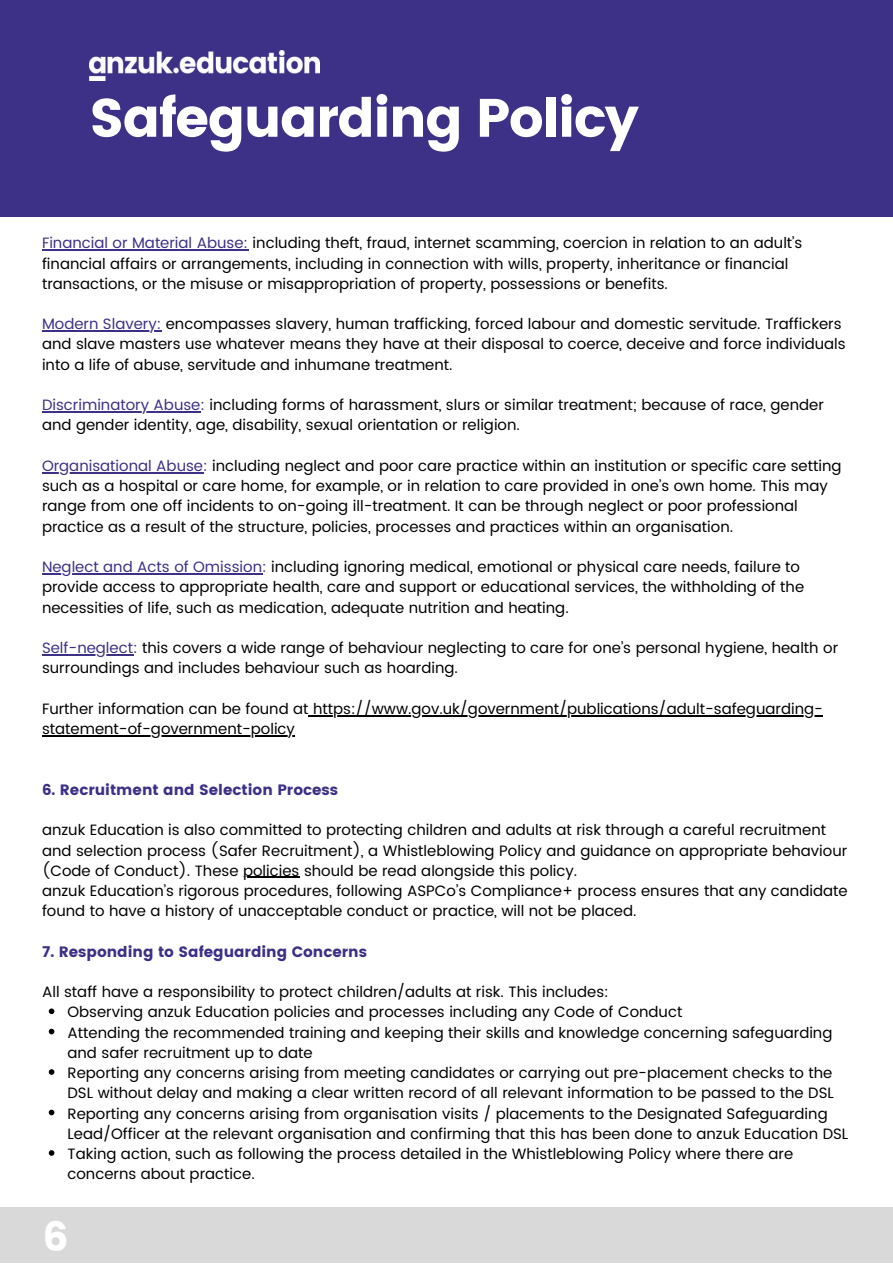
<style>
.page{position:relative;width:893px;height:1264px;background:#fff}
.page>*{position:absolute;margin:0;border:0;box-sizing:border-box;transform-origin:0 0}
.t1{font:54px "Poppins";letter-spacing:-.03em;color:#fff}
.t2{font:40.5px "Poppins";color:#fff}
.t3{font:15px/20.2px "Poppins";color:#000}
.t4{font:15px "Poppins";color:#3c3087}
.s1{color:#3c3087}
</style>
<div class="page">
<div style="left:0;top:0;width:892px;height:217px;background:#3c3087"></div>
<img style="left:89px;top:51px;width:231px;height:29px">
<svg style="left:49px;top:1008px;width:5px;height:6px"></svg>
<svg style="left:49px;top:1028px;width:5px;height:6px"></svg>
<svg style="left:49px;top:1069px;width:5px;height:5px"></svg>
<svg style="left:49px;top:1109px;width:5px;height:6px"></svg>
<svg style="left:49px;top:1150px;width:5px;height:5px"></svg>
<hr style="left:42px;top:249px;width:206px;height:1px;background:#3c3087">
<hr style="left:42px;top:330px;width:119px;height:1px;background:#3c3087">
<hr style="left:42px;top:411px;width:158px;height:1px;background:#3c3087">
<hr style="left:42px;top:472px;width:161px;height:1px;background:#3c3087">
<hr style="left:42px;top:573px;width:220px;height:1px;background:#3c3087">
<hr style="left:42px;top:654px;width:91px;height:1px;background:#3c3087">
<hr style="left:308px;top:715px;width:514px;height:1px;background:#000">
<hr style="left:42px;top:735px;width:253px;height:1px;background:#000">
<hr style="left:243px;top:876px;width:56px;height:2px;background:#000">
<div style="left:0;top:1207px;width:892px;height:55px;background:#d9d9d9"></div>
<h1 class="t1" style="left:89px;top:86px;width:551px">Safeguarding Policy</h1>
<p class="t3" style="left:42px;top:233px;width:761px"><span class="s1">Financial or Material Abuse:</span> including theft, fraud, internet scamming, coercion in relation to an adult’s financial affairs or arrangements, including in connection with wills, property, inheritance or financial transactions, or the misuse or misappropriation of property, possessions or benefits.</p>
<p class="t3" style="left:42px;top:314px;width:805px"><span class="s1">Modern Slavery:</span> encompasses slavery, human trafficking, forced labour and domestic servitude. Traffickers and slave masters use whatever means they have at their disposal to coerce, deceive and force individuals into a life of abuse, servitude and inhumane treatment.</p>
<p class="t3" style="left:42px;top:395px;width:783px"><span class="s1">Discriminatory Abuse:</span> including forms of harassment, slurs or similar treatment; because of race, gender and gender identity, age, disability, sexual orientation or religion.</p>
<p class="t3" style="left:42px;top:456px;width:800px"><span class="s1">Organisational Abuse:</span> including neglect and poor care practice within an institution or specific care setting such as a hospital or care home, for example, or in relation to care provided in one’s own home. This may range from one off incidents to on-going ill-treatment. It can be through neglect or poor professional practice as a result of the structure, policies, processes and practices within an organisation.</p>
<p class="t3" style="left:42px;top:557px;width:763px"><span class="s1">Neglect and Acts of Omission:</span> including ignoring medical, emotional or physical care needs, failure to provide access to appropriate health, care and support or educational services, the withholding of the necessities of life, such as medication, adequate nutrition and heating.</p>
<p class="t3" style="left:42px;top:638px;width:797px"><span class="s1">Self-neglect:</span> this covers a wide range of behaviour neglecting to care for one’s personal hygiene, health or surroundings and includes behaviour such as hoarding.</p>
<p class="t3" style="left:42px;top:699px;width:782px">Further information can be found at https://www.gov.uk/government/publications/adult-safeguarding&shy;statement-of-government-policy</p>
<p class="t4" style="left:42px;top:780px;width:298px">6. Recruitment and Selection Process</p>
<p class="t3" style="left:42px;top:820px;width:807px">anzuk Education is also committed to protecting children and adults at risk through a careful recruitment and selection process (Safer Recruitment), a Whistleblowing Policy and guidance on appropriate behaviour (Code of Conduct). These policies should be read alongside this policy.<br>anzuk Education’s rigorous procedures, following ASPCo’s Compliance+ process ensures that any candidate found to have a history of unacceptable conduct or practice, will not be placed.</p>
<p class="t4" style="left:42px;top:942px;width:326px">7. Responding to Safeguarding Concerns</p>
<p class="t3" style="left:42px;top:982px;width:568px">All staff have a responsibility to protect children/adults at risk. This includes:</p>
<p class="t3" style="left:67px;top:1002px;width:782px">Observing anzuk Education policies and processes including any Code of Conduct<br>Attending the recommended training and keeping their skills and knowledge concerning safeguarding and safer recruitment up to date<br>Reporting any concerns arising from meeting candidates or carrying out pre-placement checks to the DSL without delay and making a clear written record of all relevant information to be passed to the DSL Reporting any concerns arising from organisation visits / placements to the Designated Safeguarding Lead/Officer at the relevant organisation and confirming that this has been done to anzuk Education DSL Taking action, such as following the process detailed in the Whistleblowing Policy where there are concerns about practice.</p>
<h2 class="t2" style="left:43px;top:1213px;width:27px">6</h2>
</div>
